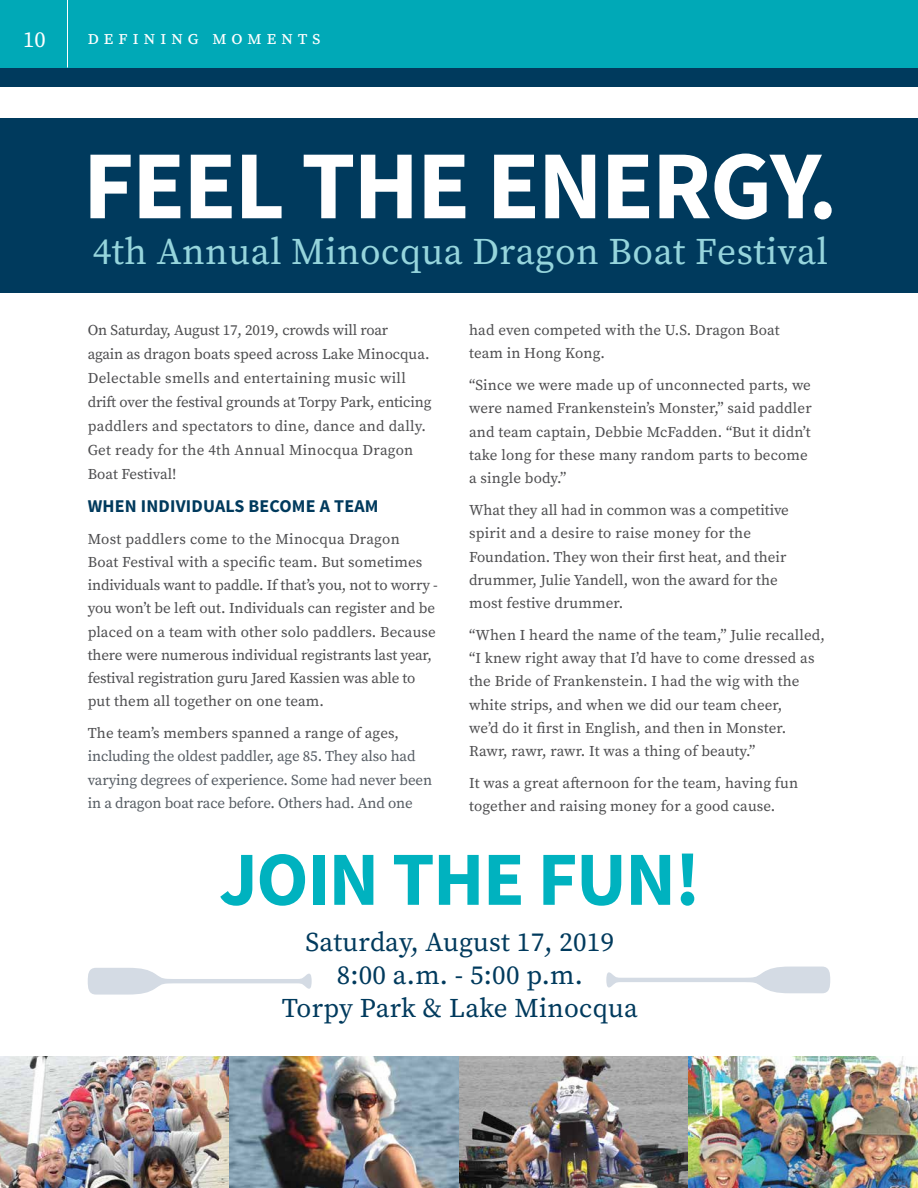
<style>
.page{position:relative;width:918px;height:1188px;background:#fff}
.page>*{position:absolute;margin:0;border:0;box-sizing:border-box;transform-origin:0 0}
.t1{font:700 97.5px "Source Sans Pro";letter-spacing:-.02em;color:#fff}
.t2{font:700 76.5px "Source Sans Pro";letter-spacing:-.02em;color:#00b2bf}
.t3{font:37.5px "Source Serif Pro";letter-spacing:.01em;color:#96d5dc}
.t4{font:27px/33px "Source Serif Pro";letter-spacing:.01em;color:#003a5d;text-align:center}
.t5{font:22.5px "Source Serif Pro";color:#fff}
.t6{font:700 18px "Source Sans Pro";letter-spacing:.01em;color:#003a5d}
.t7{font:18px "Source Serif Pro";color:#fff}
.t8{font:15px/23.2px "Source Serif Pro";letter-spacing:.01em;color:#4d4d4f}
.t9{font:15px/23.2px "Source Serif Pro";letter-spacing:-.01em;color:#555c63}
</style>
<div class="page">
<div style="left:0;top:60px;width:918px;height:27px;background:#003a5d"></div>
<div style="left:0;top:0;width:918px;height:68px;background:#00a9b7"></div>
<div style="left:0;top:118px;width:918px;height:175px;background:#003a5d"></div>
<img style="left:0;top:1056px;width:918px;height:132px">
<hr style="left:67px;top:0;width:1px;height:68px;background:#fff">
<svg style="left:606px;top:967px;width:224px;height:26px"></svg>
<svg style="left:88px;top:968px;width:224px;height:27px"></svg>
<h3 class="t5" style="left:23px;top:25px;width:24px">10</h3>
<p class="t7" style="left:88px;top:26px;width:235px">defining moments</p>
<h1 class="t1" style="left:83px;top:123px;width:756px">FEEL THE ENERGY.</h1>
<h3 class="t3" style="left:93px;top:226px;width:737px">4th Annual Minocqua Dragon Boat Festival</h3>
<p class="t8" style="left:88px;top:318px;width:345px;line-height:24px">On Saturday, August 17, 2019, crowds will roar<br>again as dragon boats speed across Lake Minocqua.<br>Delectable smells and entertaining music will drift over the festival grounds at Torpy Park, enticing paddlers and spectators to dine, dance and dally.<br>Get ready for the 4th Annual Minocqua Dragon Boat Festival!</p>
<p class="t6" style="left:88px;top:494px;width:292px">WHEN INDIVIDUALS BECOME A TEAM</p>
<p class="t8" style="left:88px;top:527px;width:352px">Most paddlers come to the Minocqua Dragon<br>Boat Festival with a specific team. But sometimes individuals want to paddle. If that’s you, not to worry - you won’t be left out. Individuals can register and be placed on a team with other solo paddlers. Because there were numerous individual registrants last year, festival registration guru Jared Kassien was able to put them all together on one team.</p>
<p class="t8" style="left:88px;top:722px;width:313px">The team’s members spanned a range of ages,</p>
<p class="t9" style="left:88px;top:745px;width:346px">including the oldest paddler, age 85. They also had varying degrees of experience. Some had never been in a dragon boat race before. Others had. And one</p>
<p class="t8" style="left:469px;top:318px;width:312px">had even competed with the U.S. Dragon Boat team in Hong Kong.</p>
<p class="t8" style="left:469px;top:374px;width:344px">“Since we were made up of unconnected parts, we were named Frankenstein’s Monster,” said paddler and team captain, Debbie McFadden. “But it didn’t take long for these many random parts to become a single body.”</p>
<p class="t8" style="left:469px;top:498px;width:321px">What they all had in common was a competitive spirit and a desire to raise money for the Foundation. They won their first heat, and their drummer, Julie Yandell, won the award for the most festive drummer.</p>
<p class="t8" style="left:469px;top:623px;width:357px">“When I heard the name of the team,” Julie recalled, “I knew right away that I’d have to come dressed as the Bride of Frankenstein. I had the wig with the white strips, and when we did our team cheer,<br>we’d do it first in English, and then in Monster.<br>Rawr, rawr, rawr. It was a thing of beauty.”</p>
<p class="t8" style="left:469px;top:772px;width:331px;line-height:22.5px">It was a great afternoon for the team, having fun together and raising money for a good cause.</p>
<h2 class="t2" style="left:219px;top:830px;width:483px">JOIN THE FUN!</h2>
<h3 class="t4" style="left:282px;top:926px;width:357px">Saturday, August 17, 2019<br>8:00 a.m. - 5:00 p.m.<br>Torpy Park &amp; Lake Minocqua</h3>
</div>
